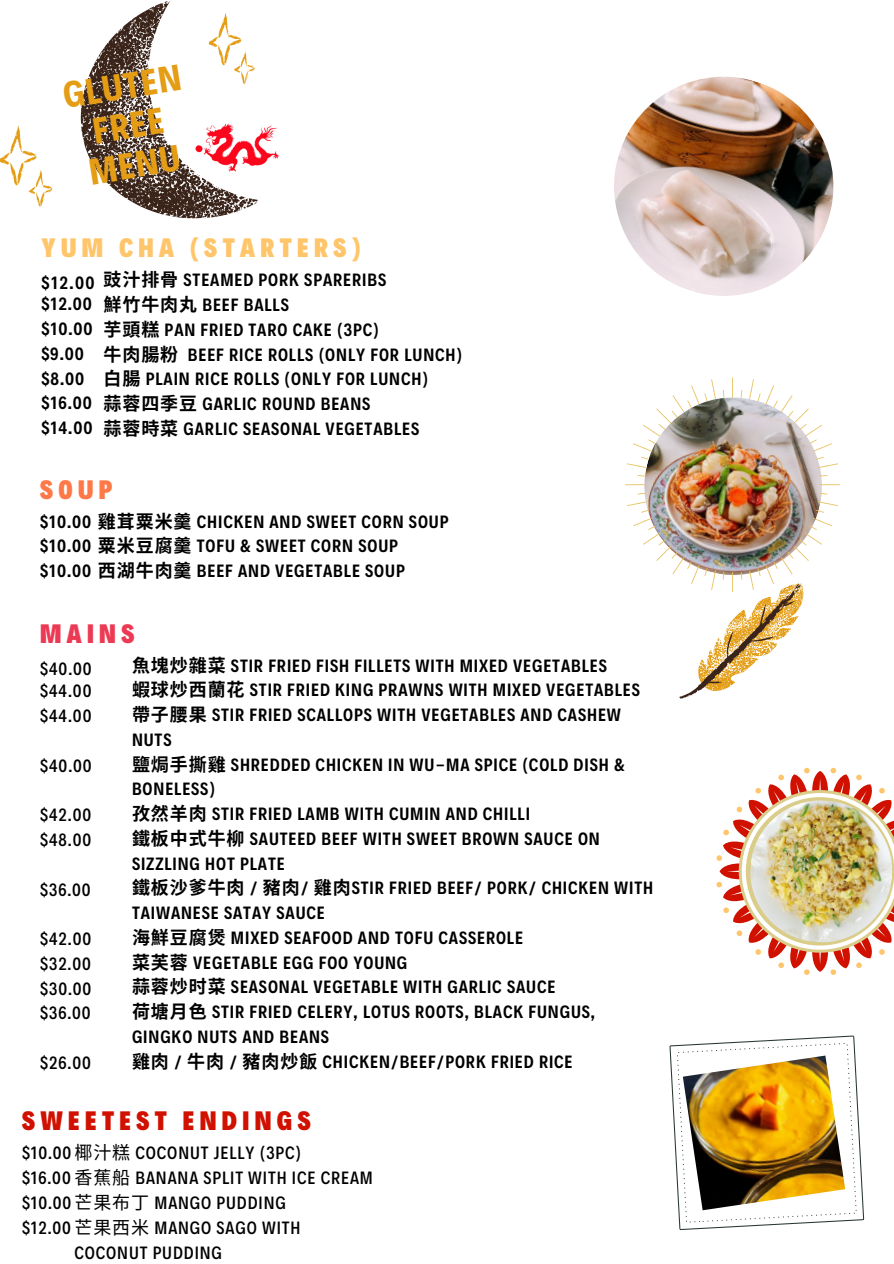
<style>
.page{position:relative;width:894px;height:1264px;background:#fff}
.page>*{position:absolute;margin:0;border:0;box-sizing:border-box;transform-origin:0 0}
.t1{font:700 37.05px/39.8px "Decalotype";color:#e49d14;text-align:center}
.t2{font:900 27px "Decalotype";letter-spacing:.2em;color:#ffc56a}
.t3{font:900 27px "Decalotype";letter-spacing:.2em;color:#d11100}
.t4{font:900 27px "Decalotype";letter-spacing:.2em;color:#ed3a54}
.t5{font:900 27px "Decalotype";color:#ff7948}
.t6{font:600 18px/24.8px "Decalotype";letter-spacing:.05em;color:#000}
.t7{font:500 18px "Decalotype";letter-spacing:.05em;color:#000}
.s1{font-family:"Noto Sans CJ Ksc";font-weight:700}
.s2{font-family:"Noto Sans CJ Ksc";font-weight:400}
</style>
<div class="page">
<svg style="left:716px;top:767px;width:169px;height:181px"></svg>
<img style="left:614px;top:76px;width:220px;height:220px">
<img style="left:635px;top:389px;width:195px;height:129px">
<img style="left:747px;top:797px;width:146px;height:148px">
<img style="left:187px;top:125px;width:93px;height:94px">
<svg style="left:0;top:113px;width:81px;height:94px"></svg>
<svg style="left:81px;top:1px;width:177px;height:217px"></svg>
<svg style="left:819px;top:484px;width:20px;height:1px"></svg>
<svg style="left:815px;top:501px;width:22px;height:11px"></svg>
<img style="left:749px;top:379px;width:88px;height:89px">
<svg style="left:740px;top:390px;width:2px;height:8px"></svg>
<svg style="left:732px;top:377px;width:1px;height:20px"></svg>
<svg style="left:722px;top:390px;width:2px;height:8px"></svg>
<img style="left:633px;top:518px;width:198px;height:181px">
<img style="left:627px;top:379px;width:88px;height:89px">
<svg style="left:627px;top:501px;width:22px;height:11px"></svg>
<svg style="left:625px;top:484px;width:20px;height:1px"></svg>
<svg style="left:669px;top:948px;width:216px;height:282px"></svg>
<img style="left:682px;top:1055px;width:163px;height:155px">
<h2 class="t1" style="left:60px;top:74px;width:120px;rotate:-9deg">GLUTEN<br>FREE<br>MENU</h2>
<p class="t2" style="left:41px;top:230px;width:320px">YUM CHA (STARTERS)</p>
<h2 class="t6" style="left:41px;top:269px;width:55px">$12.00</h2>
<p class="t6" style="left:41px;top:290px;width:52px">$12.00</p>
<p class="t6" style="left:41px;top:315px;width:52px">$10.00</p>
<p class="t6" style="left:41px;top:340px;width:44px">$9.00</p>
<p class="t6" style="left:41px;top:365px;width:44px">$8.00</p>
<p class="t6" style="left:41px;top:389px;width:52px">$16.00</p>
<p class="t6" style="left:41px;top:414px;width:52px">$14.00</p>
<p class="t6" style="left:103px;top:266px;width:284px"><span class="s1">豉汁排骨</span> STEAMED PORK SPARERIBS</p>
<p class="t6" style="left:103px;top:291px;width:187px"><span class="s1">鮮竹牛肉丸</span> BEEF BALLS</p>
<p class="t6" style="left:103px;top:316px;width:277px"><span class="s1">芋頭糕</span> PAN FRIED TARO CAKE (3PC)</p>
<p class="t6" style="left:103px;top:341px;width:360px"><span class="s1">牛肉腸粉</span> BEEF RICE ROLLS (ONLY FOR LUNCH)</p>
<p class="t6" style="left:103px;top:365px;width:326px"><span class="s1">白腸</span> PLAIN RICE ROLLS (ONLY FOR LUNCH)</p>
<p class="t6" style="left:103px;top:390px;width:268px"><span class="s1">蒜蓉四季豆</span> GARLIC ROUND BEANS</p>
<p class="t6" style="left:103px;top:415px;width:317px"><span class="s1">蒜蓉時菜</span> GARLIC SEASONAL VEGETABLES</p>
<p class="t5" style="left:40px;top:471px;width:74px">SOUP</p>
<p class="t6" style="left:40px;top:508px;width:409px">$10.00 <span class="s1">雞茸粟米羹</span> CHICKEN AND SWEET CORN SOUP</p>
<p class="t6" style="left:40px;top:532px;width:359px">$10.00 <span class="s1">粟米豆腐羹</span> TOFU &amp; SWEET CORN SOUP</p>
<p class="t6" style="left:40px;top:557px;width:366px">$10.00 <span class="s1">西湖牛肉羹</span> BEEF AND VEGETABLE SOUP</p>
<p class="t4" style="left:40px;top:615px;width:96px">MAINS</p>
<h2 class="t7" style="left:40px;top:656px;width:53px">$40.00</h2>
<p class="t7" style="left:40px;top:679px;width:53px">$44.00</p>
<p class="t7" style="left:40px;top:704px;width:53px">$44.00</p>
<p class="t7" style="left:40px;top:753px;width:53px">$40.00</p>
<p class="t7" style="left:40px;top:803px;width:53px">$42.00</p>
<p class="t7" style="left:40px;top:827px;width:52px">$48.00</p>
<p class="t7" style="left:40px;top:877px;width:52px">$36.00</p>
<p class="t7" style="left:40px;top:926px;width:53px">$42.00</p>
<p class="t7" style="left:40px;top:951px;width:52px">$32.00</p>
<p class="t7" style="left:40px;top:976px;width:53px">$30.00</p>
<p class="t7" style="left:40px;top:1001px;width:52px">$36.00</p>
<p class="t7" style="left:40px;top:1050px;width:52px">$26.00</p>
<p class="t6" style="left:132px;top:651px;width:476px"><span class="s1">魚塊炒雜菜</span> STIR FRIED FISH FILLETS WITH MIXED VEGETABLES</p>
<p class="t6" style="left:132px;top:676px;width:509px"><span class="s1">蝦球炒西蘭花</span> STIR FRIED KING PRAWNS WITH MIXED VEGETABLES</p>
<p class="t6" style="left:132px;top:701px;width:490px"><span class="s1">帶子腰果</span> STIR FRIED SCALLOPS WITH VEGETABLES AND CASHEW<br>NUTS</p>
<p class="t6" style="left:132px;top:750px;width:494px"><span class="s1">鹽焗手撕雞</span> SHREDDED CHICKEN IN WU-MA SPICE (COLD DISH &amp;<br>BONELESS)</p>
<p class="t6" style="left:132px;top:800px;width:399px"><span class="s1">孜然羊肉</span> STIR FRIED LAMB WITH CUMIN AND CHILLI</p>
<h2 class="t6" style="left:132px;top:825px;width:469px"><span class="s1">鐵板中式牛柳</span> SAUTEED BEEF WITH SWEET BROWN SAUCE ON<br>SIZZLING HOT PLATE</h2>
<p class="t6" style="left:132px;top:874px;width:522px"><span class="s1">鐵板沙爹牛肉</span> / <span class="s1">豬肉</span> / <span class="s1">雞肉</span>STIR FRIED BEEF/ PORK/ CHICKEN WITH<br>TAIWANESE SATAY SAUCE</p>
<p class="t6" style="left:132px;top:924px;width:392px"><span class="s1">海鮮豆腐煲</span> MIXED SEAFOOD AND TOFU CASSEROLE</p>
<p class="t6" style="left:132px;top:948px;width:277px"><span class="s1">菜芙蓉</span> VEGETABLE EGG FOO YOUNG</p>
<p class="t6" style="left:132px;top:973px;width:424px"><span class="s1">蒜蓉炒时菜</span> SEASONAL VEGETABLE WITH GARLIC SAUCE</p>
<p class="t6" style="left:132px;top:998px;width:464px"><span class="s1">荷塘月色</span> STIR FRIED CELERY, LOTUS ROOTS, BLACK FUNGUS,<br>GINGKO NUTS AND BEANS</p>
<p class="t6" style="left:132px;top:1047px;width:442px"><span class="s1">雞肉</span> / <span class="s1">牛肉</span> / <span class="s1">豬肉炒飯</span> CHICKEN/BEEF/PORK FRIED RICE</p>
<p class="t3" style="left:22px;top:1103px;width:290px">SWEETEST ENDINGS</p>
<p class="t7" style="left:22px;top:1141px;width:280px">$10.00<span class="s2">椰汁糕</span> COCONUT JELLY (3PC)</p>
<p class="t7" style="left:22px;top:1165px;width:352px">$16.00<span class="s2">香蕉船</span> BANANA SPLIT WITH ICE CREAM</p>
<p class="t7" style="left:22px;top:1190px;width:265px">$10.00<span class="s2">芒果布丁</span> MANGO PUDDING</p>
<p class="t7" style="left:22px;top:1215px;width:280px">$12.00<span class="s2">芒果西米</span> MANGO SAGO WITH</p>
<p class="t7" style="left:74px;top:1240px;width:149px">COCONUT PUDDING</p>
</div>
